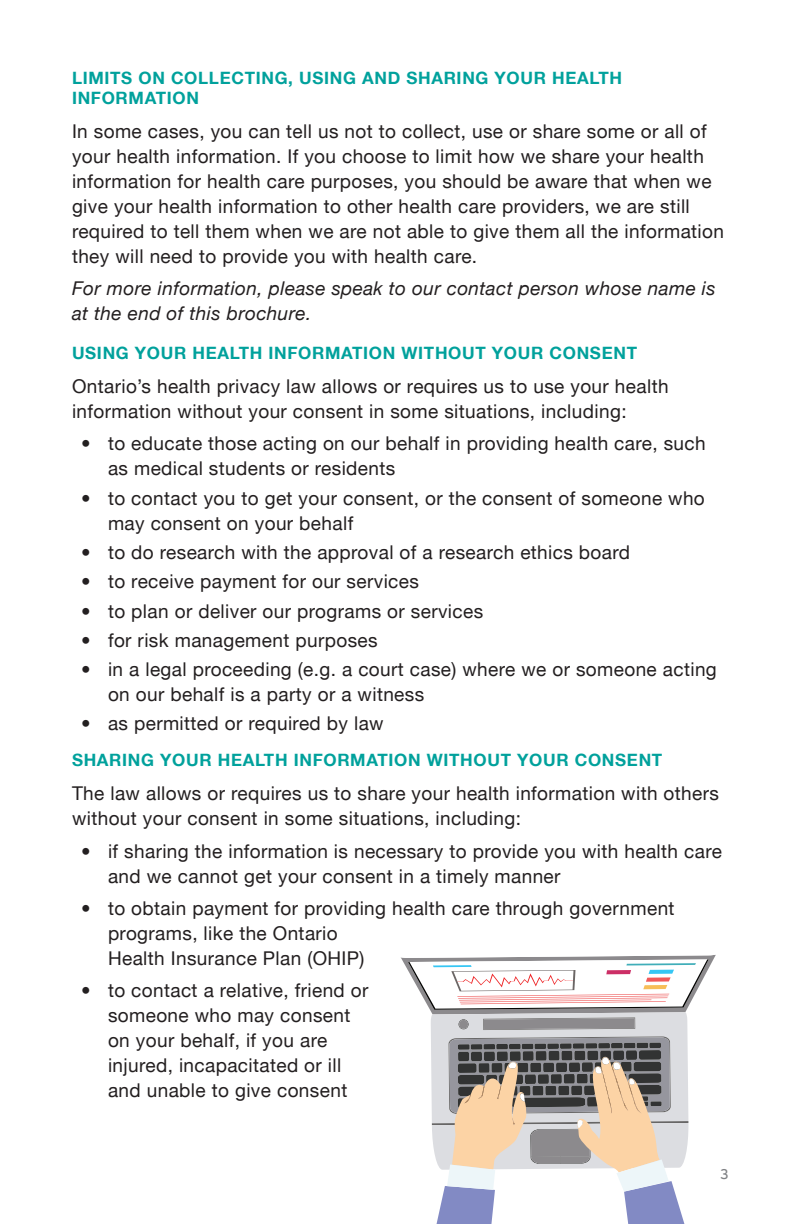
<style>
.page{position:relative;width:792px;height:1224px;background:#fff}
.page>*{position:absolute;margin:0;border:0;box-sizing:border-box;transform-origin:0 0}
._0_body_text{font:19px/25px "Helvetica Neue LT";letter-spacing:.02em;color:#231f20}
._0_body_text-2{font:italic 19px/25px "Helvetica Neue LT";letter-spacing:.02em;color:#231f20}
.Headline{font:700 17px/20px "Helvetica Neue LT";letter-spacing:.04em;color:#00a19c}
.t1{font:14px "Interstate Mono";color:#808285}
.s1{font-family:"Helvetica Neue CE"}
</style>
<div class="page">
<svg style="left:401px;top:955px;width:315px;height:269px"></svg>
<p class="Headline" style="left:72px;top:68px;width:552px">LIMITS ON COLLECTING, USING AND SHARING YOUR HEALTH<br>INFORMATION</p>
<p class="_0_body_text" style="left:72px;top:119px;width:654px">In some cases, you can tell us not to collect, use or share some or all of your health information. If you choose to limit how we share your health information for health care purposes, you should be aware that when we give your health information to other health care providers, we are still required to tell them when we are not able to give them all the information they will need to provide you with health care.</p>
<p class="_0_body_text-2" style="left:72px;top:276px;width:645px">For more information, please speak to our contact person whose name is at the end of this brochure.</p>
<p class="Headline" style="left:72px;top:343px;width:567px">USING YOUR HEALTH INFORMATION WITHOUT YOUR CONSENT</p>
<p class="_0_body_text" style="left:72px;top:374px;width:598px">Ontario’s health privacy law allows or requires us to use your health information without your consent in some situations, including:</p>
<p class="_0_body_text" style="left:108px;top:431px;width:599px;text-indent:-27px"><span class="s1">•</span> to educate those acting on our behalf in providing health care, such as medical students or residents</p>
<p class="_0_body_text" style="left:108px;top:485px;width:598px;text-indent:-27px"><span class="s1">•</span> to contact you to get your consent, or the consent of someone who may consent on your behalf</p>
<p class="_0_body_text" style="left:81px;top:539px;width:551px"><span class="s1">•</span> to do research with the approval of a research ethics board</p>
<p class="_0_body_text" style="left:81px;top:569px;width:339px"><span class="s1">•</span> to receive payment for our services</p>
<p class="_0_body_text" style="left:81px;top:598px;width:404px"><span class="s1">•</span> to plan or deliver our programs or services</p>
<p class="_0_body_text" style="left:81px;top:627px;width:298px"><span class="s1">•</span> for risk management purposes</p>
<p class="_0_body_text" style="left:108px;top:657px;width:610px;text-indent:-27px"><span class="s1">•</span> in a legal proceeding (e.g. a court case) where we or someone acting on our behalf is a party or a witness</p>
<p class="_0_body_text" style="left:81px;top:711px;width:304px"><span class="s1">•</span> as permitted or required by law</p>
<p class="Headline" style="left:72px;top:750px;width:592px">SHARING YOUR HEALTH INFORMATION WITHOUT YOUR CONSENT</p>
<p class="_0_body_text" style="left:72px;top:781px;width:649px">The law allows or requires us to share your health information with others without your consent in some situations, including:</p>
<p class="_0_body_text" style="left:108px;top:838px;width:615px;text-indent:-27px"><span class="s1">•</span> if sharing the information is necessary to provide you with health care and we cannot get your consent in a timely manner</p>
<p class="_0_body_text" style="left:108px;top:895px;width:568px;text-indent:-27px"><span class="s1">•</span> to obtain payment for providing health care through government programs, like the Ontario<br>Health Insurance Plan (OHIP)</p>
<p class="_0_body_text" style="left:108px;top:977px;width:262px;text-indent:-27px"><span class="s1">•</span> to contact a relative, friend or someone who may consent on your behalf, if you are injured, incapacitated or ill and unable to give consent</p>
<p class="t1" style="left:720px;top:1166px;width:10px">3</p>
</div>
